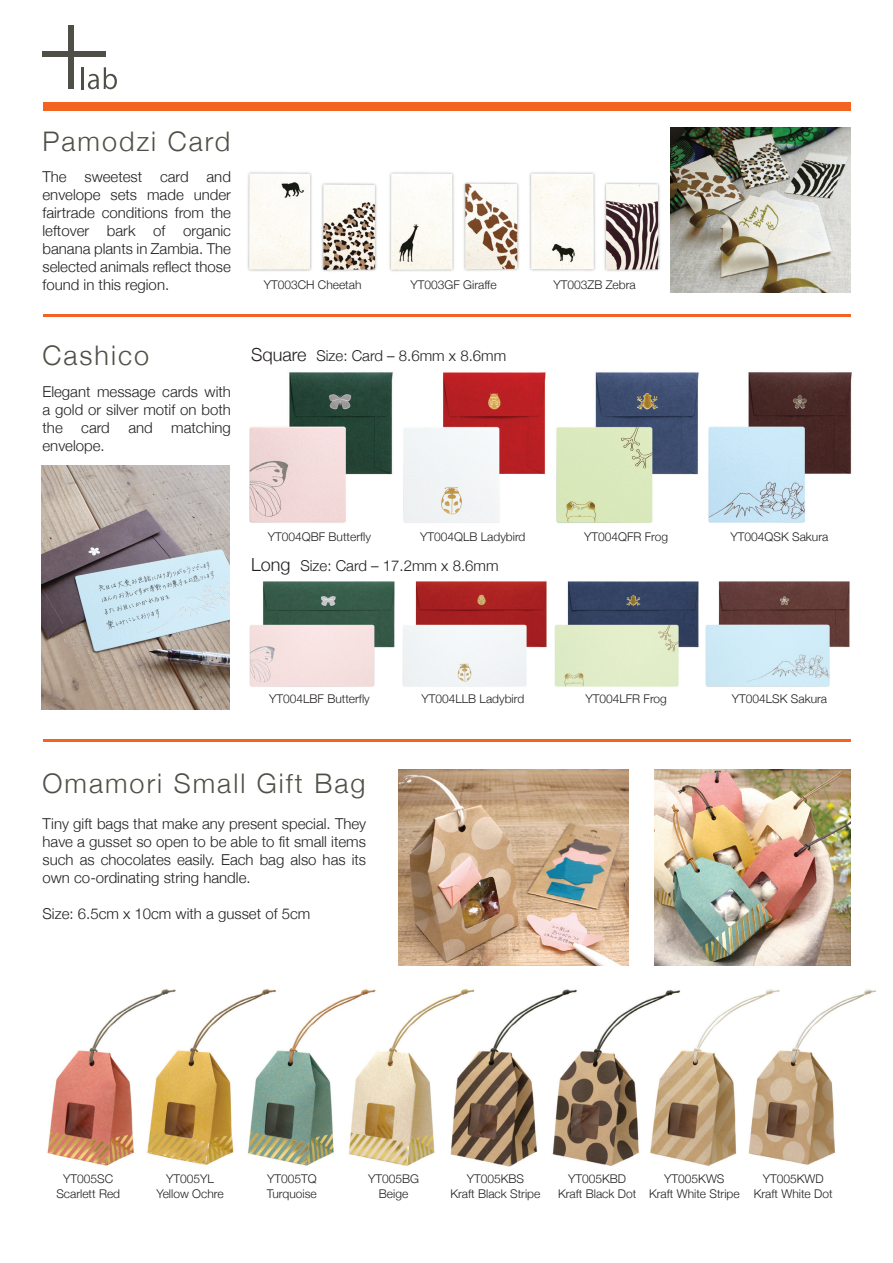
<style>
.page{position:relative;width:893px;height:1263px;background:#fff}
.page>*{position:absolute;margin:0;border:0;box-sizing:border-box;transform-origin:0 0}
.t1{font:300 27px "Helvetica Neue";letter-spacing:.075em;color:#504f47}
.t2{font:300 15px/18px "Helvetica Neue";color:#231f20;text-align:justify}
.t3{font:300 12px/14.4px "Helvetica Neue";color:#231f20;text-align:center}
.s1{font-size:18px}
</style>
<div class="page">
<img style="left:402px;top:581px;width:145px;height:106px">
<div style="left:43px;top:102px;width:807px;height:9px;background:#f36421"></div>
<hr style="left:43px;top:315px;width:807px;height:2px;background:#f36421">
<hr style="left:43px;top:739px;width:807px;height:3px;background:#f36421">
<div style="left:68px;top:26px;width:5px;height:63px;background:#504f47"></div>
<div style="left:43px;top:51px;width:63px;height:5px;background:#504f47"></div>
<hr style="left:81px;top:67px;width:2px;height:22px;background:#504f47">
<svg style="left:88px;top:67px;width:29px;height:22px"></svg>
<img style="left:529px;top:172px;width:131px;height:100px">
<img style="left:389px;top:172px;width:130px;height:100px">
<img style="left:247px;top:172px;width:130px;height:100px">
<img style="left:671px;top:128px;width:179px;height:165px">
<img style="left:403px;top:372px;width:449px;height:151px">
<img style="left:249px;top:372px;width:144px;height:151px">
<img style="left:705px;top:581px;width:145px;height:106px">
<img style="left:554px;top:581px;width:145px;height:106px">
<img style="left:249px;top:581px;width:146px;height:106px">
<img style="left:42px;top:466px;width:188px;height:244px">
<img style="left:47px;top:999px;width:95px;height:167px">
<img style="left:142px;top:989px;width:102px;height:177px">
<img style="left:244px;top:989px;width:99px;height:177px">
<img style="left:343px;top:989px;width:101px;height:177px">
<img style="left:444px;top:989px;width:103px;height:178px">
<img style="left:547px;top:989px;width:99px;height:177px">
<img style="left:646px;top:990px;width:99px;height:176px">
<img style="left:745px;top:989px;width:131px;height:176px">
<img style="left:655px;top:769px;width:195px;height:196px">
<img style="left:399px;top:769px;width:229px;height:196px">
<h1 class="t1" style="left:43px;top:119px;width:189px">Pamodzi Card</h1>
<p class="t2" style="left:43px;top:167px;width:190px">The sweetest card and envelope sets made under fairtrade conditions from the leftover bark of organic banana plants in Zambia. The selected animals reflect those found in this region.</p>
<p class="t3" style="left:264px;top:277px;width:99px">YT003CH Cheetah</p>
<p class="t3" style="left:411px;top:277px;width:88px">YT003GF Giraffe</p>
<p class="t3" style="left:553px;top:277px;width:84px">YT003ZB Zebra</p>
<h1 class="t1" style="left:43px;top:334px;width:108px">Cashico</h1>
<p class="t2" style="left:251px;top:345px;width:257px"><span class="s1">Square</span> Size: Card – 8.6mm x 8.6mm</p>
<p class="t2" style="left:43px;top:381px;width:190px">Elegant message cards with a gold or silver motif on both the card and matching envelope.</p>
<p class="t3" style="left:268px;top:529px;width:105px">YT004QBF Butterfly</p>
<p class="t3" style="left:420px;top:529px;width:107px">YT004QLB Ladybird</p>
<p class="t3" style="left:584px;top:529px;width:86px">YT004QFR Frog</p>
<p class="t3" style="left:731px;top:529px;width:99px">YT004QSK Sakura</p>
<p class="t2" style="left:251px;top:555px;width:249px"><span class="s1">Long</span> Size: Card – 17.2mm x 8.6mm</p>
<p class="t3" style="left:269px;top:691px;width:102px">YT004LBF Butterfly</p>
<p class="t3" style="left:421px;top:691px;width:104px">YT004LLB Ladybird</p>
<p class="t3" style="left:585px;top:691px;width:83px">YT004LFR Frog</p>
<p class="t3" style="left:732px;top:691px;width:97px">YT004LSK Sakura</p>
<h1 class="t1" style="left:43px;top:761px;width:325px">Omamori Small Gift Bag</h1>
<p class="t2" style="left:43px;top:813px;width:325px">Tiny gift bags that make any present special. They have a gusset so open to be able to fit small items such as chocolates easily. Each bag also has its own co-ordinating string handle.</p>
<p class="t2" style="left:43px;top:903px;width:269px">Size: 6.5cm x 10cm with a gusset of 5cm</p>
<p class="t3" style="left:56px;top:1171px;width:65px">YT005SC<br>Scarlett Red</p>
<p class="t3" style="left:156px;top:1171px;width:69px">YT005YL<br>Yellow Ochre</p>
<p class="t3" style="left:267px;top:1171px;width:51px;text-align:left">YT005TQ<br>Turquoise</p>
<p class="t3" style="left:368px;top:1171px;width:52px">YT005BG<br>Beige</p>
<p class="t3" style="left:450px;top:1171px;width:92px">YT005KBS<br>Kraft Black Stripe</p>
<p class="t3" style="left:558px;top:1171px;width:80px">YT005KBD<br>Kraft Black Dot</p>
<p class="t3" style="left:649px;top:1171px;width:92px">YT005KWS<br>Kraft White Stripe</p>
<p class="t3" style="left:754px;top:1171px;width:80px">YT005KWD<br>Kraft White Dot</p>
</div>
